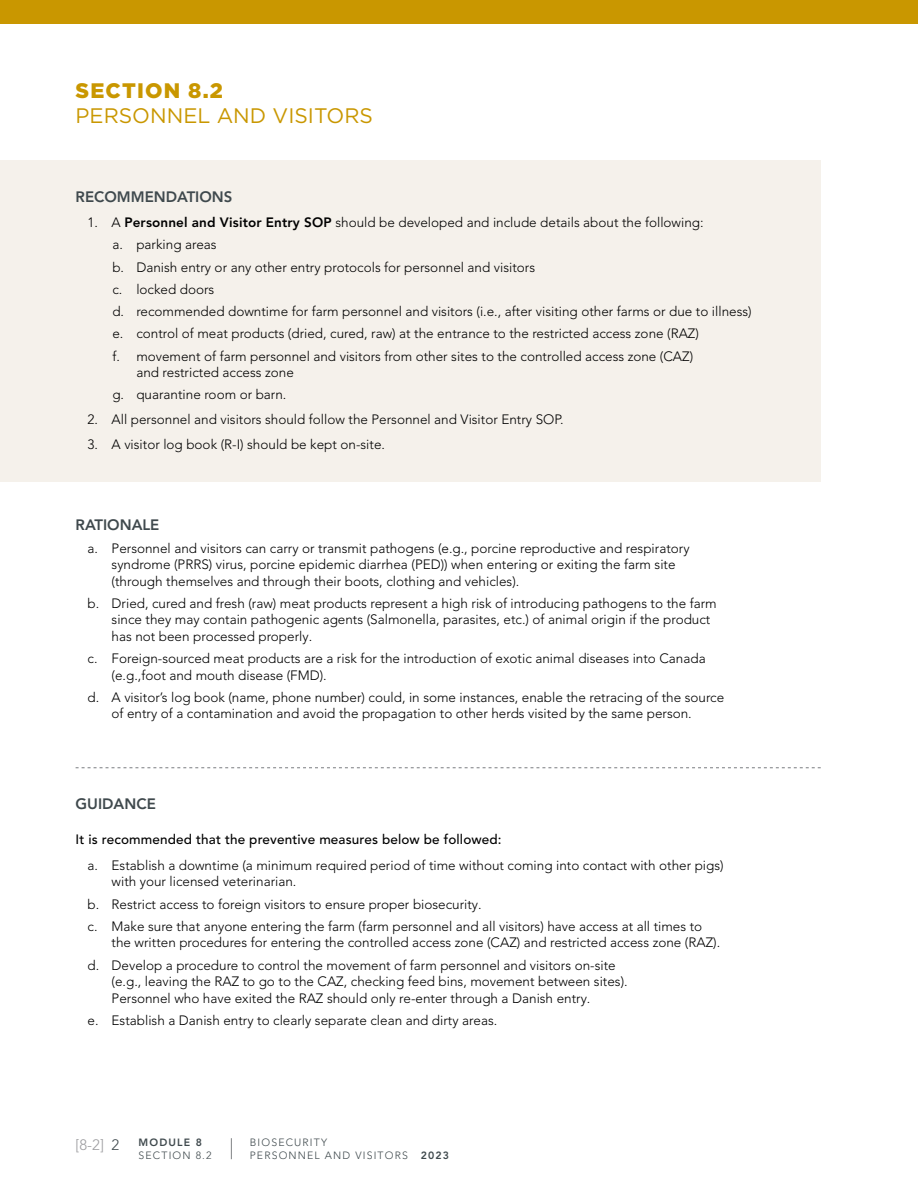
<style>
.page{position:relative;width:918px;height:1188px;background:#fff}
.page>*{position:absolute;margin:0;border:0;box-sizing:border-box;transform-origin:0 0}
.t1{font:21px "Gotham";color:#c99700}
.t2{font:900 21px "Gotham";letter-spacing:.055em;color:#c99700}
.t3{font:800 15px "Avenir LT Pro";color:#3f494d}
.t4{font:300 15px "Avenir LT Pro";color:#9e9ea1}
.t5{font:300 13.5px/22.2px "Avenir LT Pro";color:#000}
.t6{font:500 13.5px "Avenir LT Pro";letter-spacing:.01em;color:#000}
.t7{font:300 10.5px/12.6px "Avenir LT Pro";letter-spacing:.11em;color:#3f494d}
.t8{font:800 10.5px "Avenir LT Pro";letter-spacing:.11em;color:#3f494d}
.s1{font-weight:800}
.s2{color:#3f494d}
</style>
<div class="page">
<div style="left:0;top:0;width:918px;height:24px;background:#c99700"></div>
<svg style="left:231px;top:1138px;width:1px;height:21px"></svg>
<div style="left:0;top:161px;width:821px;height:74px;background:#f5f1eb"></div>
<div style="left:0;top:232px;width:821px;height:73px;background:#f5f1eb"></div>
<div style="left:0;top:298px;width:821px;height:73px;background:#f5f1eb"></div>
<div style="left:0;top:321px;width:821px;height:89px;background:#f5f1eb"></div>
<div style="left:0;top:408px;width:821px;height:74px;background:#f5f1eb"></div>
<svg style="left:76px;top:767px;width:745px;height:1px"></svg>
<h1 class="t2" style="left:76px;top:76px;width:149px">SECTION 8.2</h1>
<h1 class="t1" style="left:76px;top:102px;width:299px">PERSONNEL AND VISITORS</h1>
<p class="t3" style="left:76px;top:188px;width:158px">RECOMMENDATIONS</p>
<p class="t5" style="left:112px;top:212px;width:641px;text-indent:-25px">1. A <span class="s1">Personnel and Visitor Entry SOP</span> should be developed and include details about the following:<br>a. parking areas<br>b. Danish entry or any other entry protocols for personnel and visitors<br>c. locked doors<br>d. recommended downtime for farm personnel and visitors (i.e., after visiting other farms or due to illness) e. control of meat products (dried, cured, raw) at the entrance to the restricted access zone (RAZ)<br>f. movement of farm personnel and visitors from other sites to the controlled access zone (CAZ)</p>
<p class="t5" style="left:112px;top:361px;width:183px;text-indent:24px">and restricted access zone g. quarantine room or barn.</p>
<p class="t5" style="left:88px;top:408px;width:478px">2. All personnel and visitors should follow the Personnel and Visitor Entry SOP.</p>
<p class="t5" style="left:88px;top:433px;width:299px">3. A visitor log book (R-I) should be kept on-site.</p>
<p class="t3" style="left:76px;top:515px;width:85px">RATIONALE</p>
<p class="t5" style="left:112px;top:540px;width:580px;line-height:16.5px;text-indent:-24px">a. Personnel and visitors can carry or transmit pathogens (e.g., porcine reproductive and respiratory syndrome (PRRS) virus, porcine epidemic diarrhea (PED)) when entering or exiting the farm site (through themselves and through their boots, clothing and vehicles).</p>
<p class="t5" style="left:112px;top:595px;width:607px;line-height:16.5px;text-indent:-24px">b. Dried, cured and fresh (raw) meat products represent a high risk of introducing pathogens to the farm since they may contain pathogenic agents (Salmonella, parasites, etc.) of animal origin if the product has not been processed properly.</p>
<p class="t5" style="left:112px;top:650px;width:596px;line-height:16.5px;text-indent:-24px">c. Foreign-sourced meat products are a risk for the introduction of exotic animal diseases into Canada (e.g.,foot and mouth disease (FMD).</p>
<p class="t5" style="left:112px;top:689px;width:614px;line-height:16.5px;text-indent:-24px">d. A visitor’s log book (name, phone number) could, in some instances, enable the retracing of the source of entry of a contamination and avoid the propagation to other herds visited by the same person.</p>
<p class="t3" style="left:76px;top:795px;width:82px">GUIDANCE</p>
<p class="t6" style="left:76px;top:831px;width:428px">It is recommended that the preventive measures below be followed:</p>
<p class="t5" style="left:112px;top:857px;width:614px;line-height:16.5px;text-indent:-24px">a. Establish a downtime (a minimum required period of time without coming into contact with other pigs) with your licensed veterinarian.</p>
<p class="t5" style="left:88px;top:893px;width:616px">b. Restrict access to foreign visitors to ensure proper biosecurity.<br>c. Make sure that anyone entering the farm (farm personnel and all visitors) have access at all times to</p>
<p class="t5" style="left:88px;top:932px;width:634px;text-indent:24px">the written procedures for entering the controlled access zone (CAZ) and restricted access zone (RAZ). d. Develop a procedure to control the movement of farm personnel and visitors on-site</p>
<p class="t5" style="left:112px;top:973px;width:518px;line-height:16.5px">(e.g., leaving the RAZ to go to the CAZ, checking feed bins, movement between sites).<br>Personnel who have exited the RAZ should only re-enter through a Danish entry.</p>
<p class="t5" style="left:88px;top:1009px;width:411px">e. Establish a Danish entry to clearly separate clean and dirty areas.</p>
<p class="t4" style="left:76px;top:1136px;width:45px">[8-2] <span class="s2">2</span></p>
<p class="t8" style="left:139px;top:1136px;width:65px">MODULE 8</p>
<p class="t7" style="left:139px;top:1149px;width:75px">SECTION 8.2</p>
<p class="t7" style="left:250px;top:1136px;width:201px">BIOSECURITY<br>PERSONNEL AND VISITORS <span class="s1">2023</span></p>
</div>
